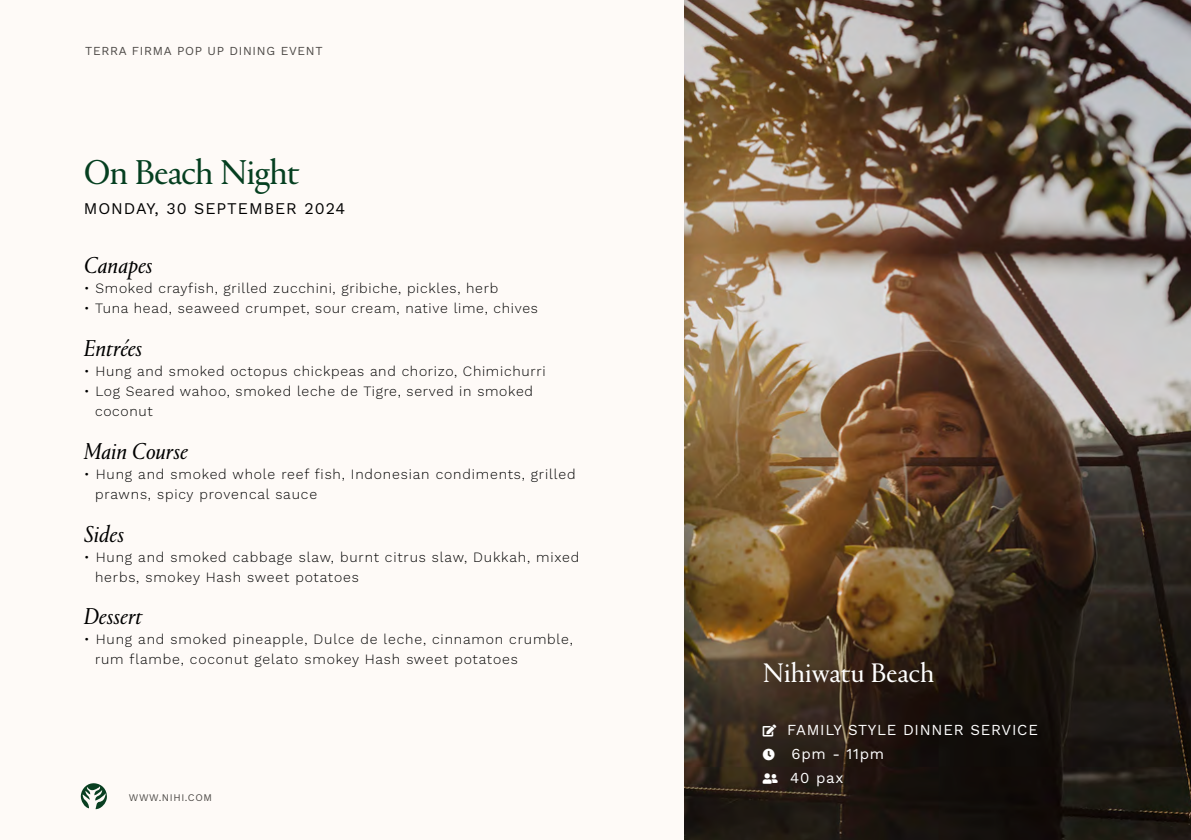
<style>
.page{position:relative;width:1191px;height:840px;background:#fff}
.page>*{position:absolute;margin:0;border:0;box-sizing:border-box;transform-origin:0 0}
.t1{font:36px "Portrait";letter-spacing:-.02em;color:#053f20}
.t2{font:28px "Portrait";color:#fff}
.t3{font:italic 24px "Portrait";color:#000}
.t4{font:16px "Work Sans";letter-spacing:.06em;color:#000}
.t5{font:15px/24px "Work Sans";letter-spacing:.05em;color:#fff}
.t6{font:300 14px/20px "Work Sans";letter-spacing:.05em;color:#000}
.t7{font:12px "Work Sans";letter-spacing:.06em;color:#000}
.t8{font:10px "Work Sans";letter-spacing:.06em;color:#000}
</style>
<div class="page">
<div style="left:0;top:0;width:1191px;height:839px;background:#fefaf7"></div>
<svg style="left:80px;top:783px;width:27px;height:25px"></svg>
<img style="left:684px;top:0;width:507px;height:839px">
<svg style="left:763px;top:724px;width:13px;height:12px"></svg>
<svg style="left:763px;top:748px;width:11px;height:12px"></svg>
<svg style="left:763px;top:773px;width:15px;height:10px"></svg>
<p class="t7" style="left:85px;top:42px;width:239px">TERRA FIRMA POP UP DINING EVENT</p>
<h1 class="t1" style="left:84px;top:148px;width:217px">On Beach Night</h1>
<p class="t4" style="left:84px;top:196px;width:263px">MONDAY, 30 SEPTEMBER 2024</p>
<h3 class="t3" style="left:84px;top:249px;width:70px">Canapes</h3>
<p class="t6" style="left:84px;top:278px;width:416px">• Smoked crayfish, grilled zucchini, gribiche, pickles, herb</p>
<p class="t6" style="left:84px;top:298px;width:456px">• Tuna head, seaweed crumpet, sour cream, native lime, chives</p>
<h3 class="t3" style="left:84px;top:332px;width:60px">Entrées</h3>
<p class="t6" style="left:84px;top:360px;width:463px">• Hung and smoked octopus chickpeas and chorizo, Chimichurri</p>
<p class="t6" style="left:95px;top:380px;width:439px;text-indent:-11px">• Log Seared wahoo, smoked leche de Tigre, served in smoked coconut</p>
<h3 class="t3" style="left:84px;top:434px;width:106px">Main Course</h3>
<p class="t6" style="left:95px;top:463px;width:482px;text-indent:-11px">• Hung and smoked whole reef fish, Indonesian condiments, grilled prawns, spicy provencal sauce</p>
<h3 class="t3" style="left:84px;top:517px;width:42px">Sides</h3>
<p class="t6" style="left:95px;top:546px;width:486px;text-indent:-11px">• Hung and smoked cabbage slaw, burnt citrus slaw, Dukkah, mixed herbs, smokey Hash sweet potatoes</p>
<h3 class="t3" style="left:84px;top:600px;width:60px">Dessert</h3>
<p class="t6" style="left:95px;top:629px;width:479px;text-indent:-11px">• Hung and smoked pineapple, Dulce de leche, cinnamon crumble, rum flambe, coconut gelato smokey Hash sweet potatoes</p>
<p class="t8" style="left:129px;top:789px;width:85px">WWW.NIHI.COM</p>
<h2 class="t2" style="left:763px;top:653px;width:173px">Nihiwatu Beach</h2>
<p class="t5" style="left:787px;top:717px;width:252px">FAMILY STYLE DINNER SERVICE<br>6pm - 11pm<br>40 pax</p>
</div>
